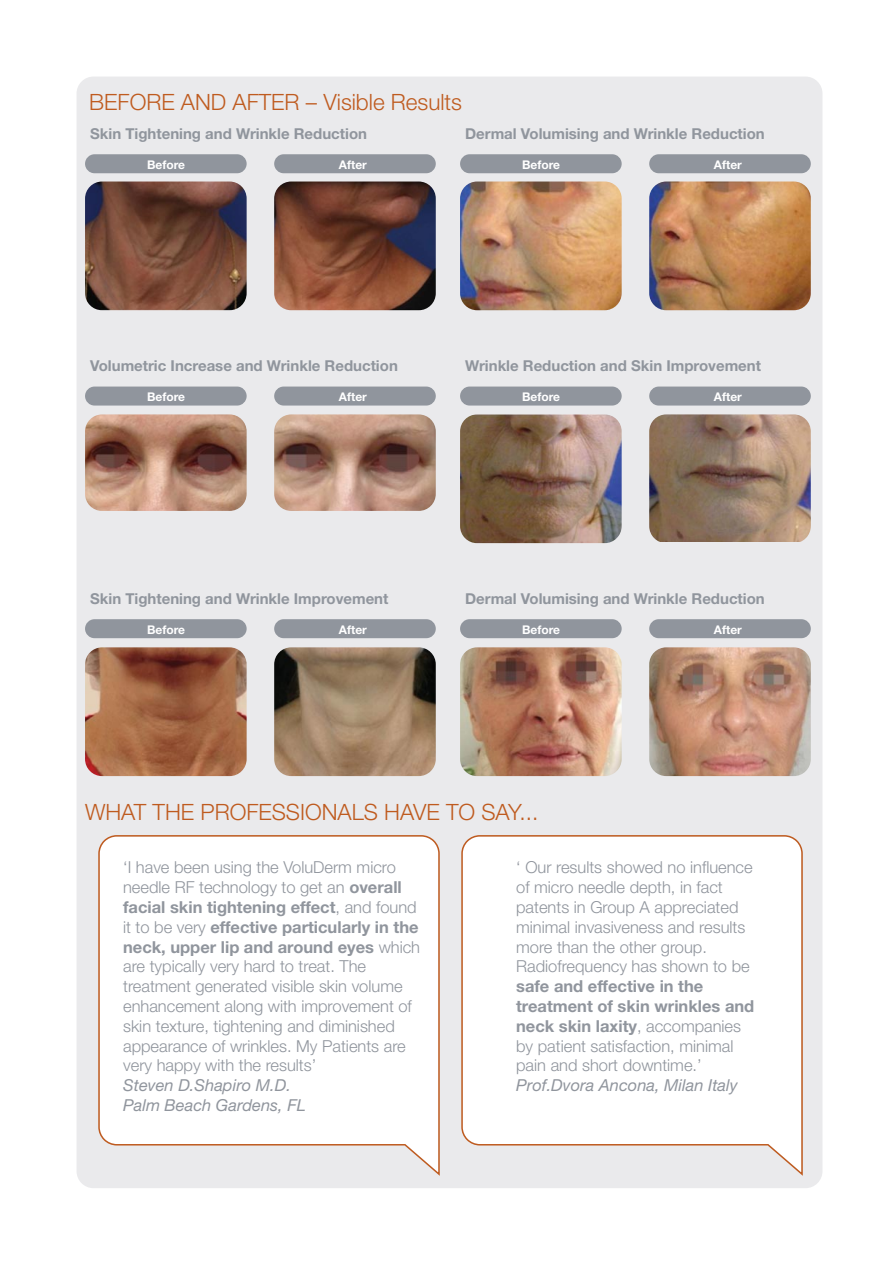
<style>
.page{position:relative;width:893px;height:1263px;background:#fff}
.page>*{position:absolute;margin:0;border:0;box-sizing:border-box;transform-origin:0 0}
.t1{font:300 22.5px "Helvetica Neue";color:#bf5b1f}
.t2{font:300 16.5px/19.8px "Helvetica Neue";color:#90959d}
.t3{font:italic 16.5px/19.8px "Helvetica Neue";color:#90959d}
.t4{font:700 15px "Helvetica Neue";color:#90959d}
.t5{font:700 12px "Helvetica Neue";color:#fff}
.s1{font-weight:700}
</style>
<div class="page">
<div style="left:77px;top:77px;width:745px;height:1111px;background:#eaeaec;border-radius:17px"></div>
<svg style="left:98px;top:835px;width:342px;height:341px;background:#fbfaf9"></svg>
<svg style="left:461px;top:835px;width:342px;height:341px;background:#fbfaf9"></svg>
<div style="left:85px;top:154px;width:162px;height:19px;background:#90959d;border-radius:9px"></div>
<div style="left:274px;top:154px;width:162px;height:19px;background:#90959d;border-radius:9px"></div>
<div style="left:460px;top:154px;width:162px;height:19px;background:#90959d;border-radius:9px"></div>
<div style="left:649px;top:154px;width:162px;height:19px;background:#90959d;border-radius:9px"></div>
<div style="left:85px;top:387px;width:162px;height:19px;background:#90959d;border-radius:9px"></div>
<div style="left:274px;top:387px;width:162px;height:19px;background:#90959d;border-radius:9px"></div>
<div style="left:460px;top:387px;width:162px;height:19px;background:#90959d;border-radius:9px"></div>
<div style="left:649px;top:387px;width:162px;height:19px;background:#90959d;border-radius:9px"></div>
<div style="left:85px;top:619px;width:162px;height:19px;background:#90959d;border-radius:9px"></div>
<div style="left:274px;top:619px;width:162px;height:19px;background:#90959d;border-radius:9px"></div>
<div style="left:460px;top:619px;width:162px;height:19px;background:#90959d;border-radius:9px"></div>
<div style="left:649px;top:619px;width:162px;height:19px;background:#90959d;border-radius:9px"></div>
<img style="left:85px;top:182px;width:162px;height:128px;border-radius:17px">
<img style="left:274px;top:182px;width:162px;height:128px;border-radius:17px">
<img style="left:460px;top:181px;width:162px;height:129px;border-radius:17px">
<img style="left:649px;top:181px;width:162px;height:129px;border-radius:17px">
<img style="left:85px;top:415px;width:162px;height:96px;border-radius:17px">
<img style="left:274px;top:415px;width:162px;height:96px;border-radius:17px">
<img style="left:460px;top:414px;width:162px;height:129px;border-radius:17px">
<img style="left:649px;top:414px;width:162px;height:128px;border-radius:17px">
<img style="left:85px;top:647px;width:162px;height:129px;border-radius:17px">
<img style="left:274px;top:647px;width:162px;height:129px;border-radius:17px">
<img style="left:460px;top:647px;width:162px;height:129px;border-radius:17px">
<img style="left:649px;top:647px;width:162px;height:129px;border-radius:17px">
<h1 class="t1" style="left:89px;top:94px;width:374px">BEFORE AND AFTER – Visible Results</h1>
<p class="t4" style="left:90px;top:128px;width:278px">Skin Tightening and Wrinkle Reduction</p>
<p class="t5" style="left:147px;top:160px;width:39px">Before</p>
<p class="t5" style="left:339px;top:160px;width:29px">After</p>
<p class="t4" style="left:465px;top:128px;width:301px">Dermal Volumising and Wrinkle Reduction</p>
<p class="t5" style="left:522px;top:160px;width:39px">Before</p>
<p class="t5" style="left:714px;top:160px;width:29px">After</p>
<p class="t4" style="left:90px;top:360px;width:309px">Volumetric Increase and Wrinkle Reduction</p>
<p class="t5" style="left:147px;top:392px;width:39px">Before</p>
<p class="t5" style="left:339px;top:392px;width:29px">After</p>
<p class="t4" style="left:465px;top:360px;width:297px">Wrinkle Reduction and Skin Improvement</p>
<p class="t5" style="left:522px;top:392px;width:39px">Before</p>
<p class="t5" style="left:714px;top:392px;width:29px">After</p>
<p class="t4" style="left:90px;top:593px;width:300px">Skin Tightening and Wrinkle Improvement</p>
<p class="t5" style="left:147px;top:625px;width:39px">Before</p>
<p class="t5" style="left:339px;top:625px;width:29px">After</p>
<p class="t4" style="left:465px;top:593px;width:301px">Dermal Volumising and Wrinkle Reduction</p>
<p class="t5" style="left:522px;top:625px;width:39px">Before</p>
<p class="t5" style="left:714px;top:625px;width:29px">After</p>
<h1 class="t1" style="left:85px;top:803px;width:455px">WHAT THE PROFESSIONALS HAVE TO SAY...</h1>
<p class="t2" style="left:123px;top:859px;width:299px">‘I have been using the VoluDerm micro needle RF technology to get an <span class="s1">overall facial skin tightening effect</span>, and found it to be very <span class="s1">effective particularly in the neck, upper lip and around eyes</span> which are typically very hard to treat. The treatment generated visible skin volume enhancement along with improvement of skin texture, tightening and diminished appearance of wrinkles. My Patients are very happy with the results’</p>
<p class="t3" style="left:123px;top:1077px;width:184px">Steven D.Shapiro M.D.<br>Palm Beach Gardens, FL</p>
<p class="t2" style="left:516px;top:859px;width:238px">‘ Our results showed no influence of micro needle depth, in fact patents in Group A appreciated minimal invasiveness and results more than the other group.<br>Radiofrequency has shown to be</p>
<p class="t2" style="left:516px;top:978px;width:240px"><span class="s1">safe and effective in the treatment of skin wrinkles and neck skin laxity</span>, accompanies by patient satisfaction, minimal pain and short downtime.’</p>
<p class="t3" style="left:516px;top:1077px;width:223px">Prof.Dvora Ancona, Milan Italy</p>
</div>
